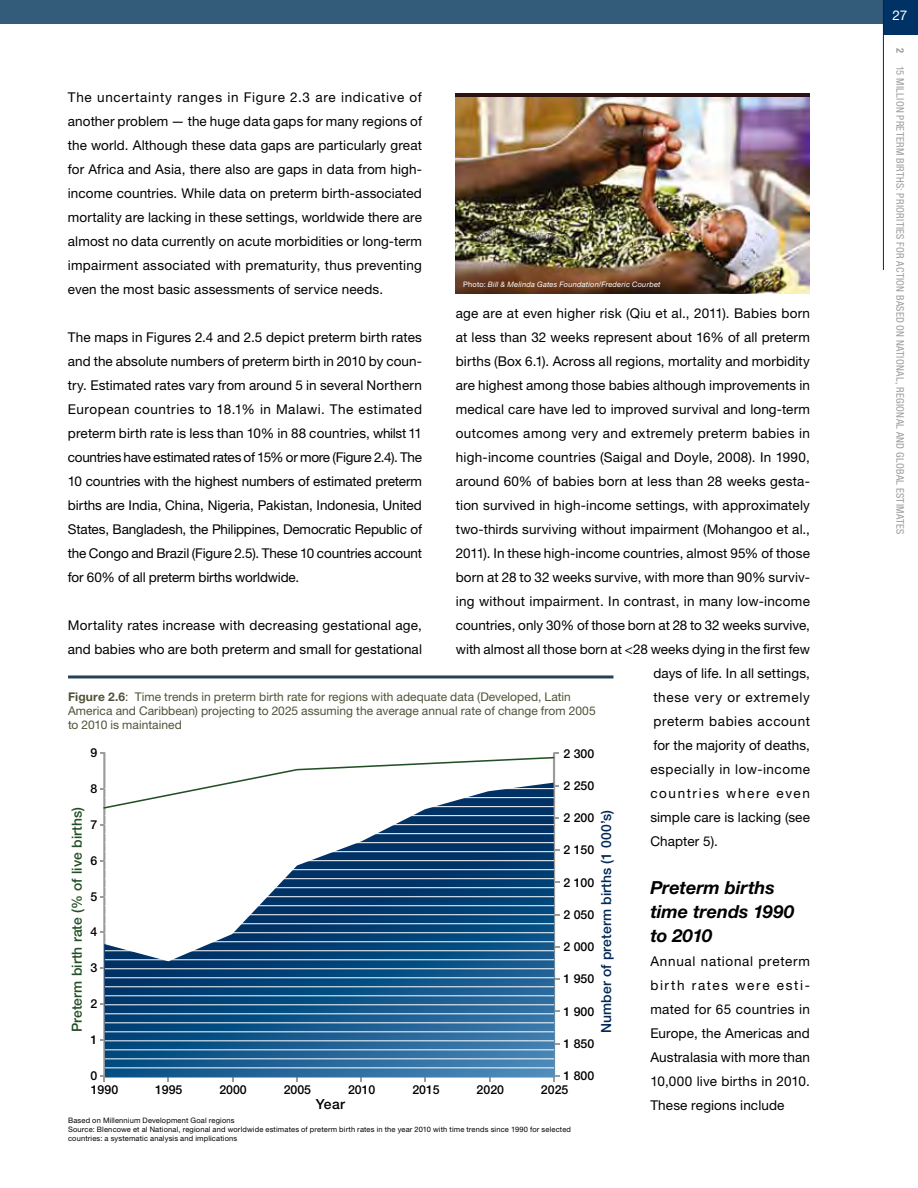
<style>
.page{position:relative;width:918px;height:1188px;background:#fff}
.page>*{position:absolute;margin:0;border:0;box-sizing:border-box;transform-origin:0 0}
.t1{font:italic 700 18px/24px "Helvetica Neue LT Std";color:#000}
.t2{font:500 13.95px "Helvetica Neue LT Std";letter-spacing:.01em;color:#224f25}
.t3{font:500 13.95px "Helvetica Neue LT Std";letter-spacing:.01em;color:#002856}
.t4{font:500 13.95px "Helvetica Neue LT Std";color:#000}
.t5{font:13.5px/24px "Helvetica Neue LT Std";letter-spacing:.01em;color:#000;text-align:justify}
.t6{font:13.5px "Helvetica Neue LT Std";letter-spacing:.03em;color:#000}
.t7{font:13.5px "Helvetica Neue LT Std";letter-spacing:.035em;color:#000}
.t8{font:13.5px "Helvetica Neue LT Std";letter-spacing:.055em;color:#000}
.t9{font:13.5px "Helvetica Neue LT Std";letter-spacing:.045em;color:#000}
.t10{font:13.5px "Helvetica Neue LT Std";letter-spacing:.12em;color:#000}
.t11{font:13.5px "Helvetica Neue LT Std";color:#fff}
.t12{font:500 12.3px "Helvetica Neue LT Std";color:#000}
.t13{font:12px/14.4px "Helvetica Neue LT Std";letter-spacing:.005em;color:#515139}
.t14{font:condensed 10.5px "Helvetica Neue LT Std";letter-spacing:.03em;color:#9c9c9d}
.t15{font:7.5px/9px "Helvetica Neue LT Std";letter-spacing:.02em;color:#000}
.t16{font:italic 7.5px "Helvetica Neue LT Std";letter-spacing:.025em;color:#fff}
.s1{font-style:normal}
.s2{font-weight:700}
</style>
<div class="page">
<div style="left:0;top:0;width:918px;height:24px;background:#325c79"></div>
<div style="left:883px;top:0;width:35px;height:35px;background:#003266"></div>
<hr style="left:883px;top:0;width:1px;height:270px;background:#25194d">
<svg style="left:100px;top:1075px;width:5px;height:7px"></svg>
<svg style="left:553px;top:1075px;width:7px;height:7px"></svg>
<svg style="left:104px;top:810px;width:451px;height:267px"></svg>
<hr style="left:105px;top:1041px;width:449px;height:1px;background:#fff">
<hr style="left:105px;top:1023px;width:449px;height:1px;background:#fff">
<hr style="left:105px;top:1032px;width:449px;height:1px;background:#fff">
<hr style="left:105px;top:1014px;width:449px;height:1px;background:#fff">
<hr style="left:105px;top:1059px;width:449px;height:1px;background:#fff">
<hr style="left:105px;top:1068px;width:449px;height:1px;background:#fff">
<hr style="left:105px;top:1050px;width:449px;height:1px;background:#fff">
<hr style="left:105px;top:1005px;width:449px;height:1px;background:#fff">
<hr style="left:105px;top:987px;width:449px;height:1px;background:#fff">
<hr style="left:105px;top:996px;width:449px;height:1px;background:#fff">
<hr style="left:105px;top:978px;width:449px;height:1px;background:#fff">
<hr style="left:105px;top:969px;width:449px;height:1px;background:#fff">
<hr style="left:105px;top:951px;width:449px;height:1px;background:#fff">
<hr style="left:105px;top:960px;width:449px;height:1px;background:#fff">
<hr style="left:105px;top:942px;width:449px;height:1px;background:#fff">
<hr style="left:105px;top:932px;width:449px;height:1px;background:#fff">
<hr style="left:105px;top:914px;width:449px;height:1px;background:#fff">
<hr style="left:105px;top:923px;width:449px;height:1px;background:#fff">
<hr style="left:105px;top:905px;width:449px;height:1px;background:#fff">
<hr style="left:105px;top:896px;width:449px;height:1px;background:#fff">
<hr style="left:105px;top:878px;width:449px;height:1px;background:#fff">
<hr style="left:105px;top:887px;width:449px;height:1px;background:#fff">
<hr style="left:105px;top:869px;width:449px;height:1px;background:#fff">
<hr style="left:105px;top:860px;width:449px;height:1px;background:#fff">
<hr style="left:105px;top:842px;width:449px;height:1px;background:#fff">
<hr style="left:105px;top:851px;width:449px;height:1px;background:#fff">
<hr style="left:105px;top:833px;width:449px;height:1px;background:#fff">
<hr style="left:105px;top:824px;width:449px;height:1px;background:#fff">
<hr style="left:105px;top:815px;width:449px;height:1px;background:#fff">
<svg style="left:100px;top:752px;width:459px;height:58px"></svg>
<hr style="left:68px;top:675px;width:545px;height:3px;background:#254258">
<svg style="left:456px;top:93px;width:354px;height:5px;background:#4a3430"></svg>
<img style="left:456px;top:98px;width:354px;height:196px">
<p class="t5" style="left:68px;top:85px;width:356px">The uncertainty ranges in Figure 2.3 are indicative of another problem — the huge data gaps for many regions of the world. Although these data gaps are particularly great for Africa and Asia, there also are gaps in data from high&shy;income countries. While data on preterm birth-associated mortality are lacking in these settings, worldwide there are almost no data currently on acute morbidities or long-term impairment associated with prematurity, thus preventing even the most basic assessments of service needs.</p>
<p class="t5" style="left:68px;top:325px;width:356px">The maps in Figures 2.4 and 2.5 depict preterm birth rates and the absolute numbers of preterm birth in 2010 by coun&shy;try. Estimated rates vary from around 5 in several Northern European countries to 18.1% in Malawi. The estimated preterm birth rate is less than 10% in 88 countries, whilst 11 countries have estimated rates of 15% or more (Figure 2.4). The 10 countries with the highest numbers of estimated preterm births are India, China, Nigeria, Pakistan, Indonesia, United States, Bangladesh, the Philippines, Democratic Republic of the Congo and Brazil (Figure 2.5). These 10 countries account for 60% of all preterm births worldwide.</p>
<p class="t5" style="left:68px;top:613px;width:356px">Mortality rates increase with decreasing gestational age, and babies who are both preterm and small for gestational</p>
<p class="t16" style="left:463px;top:280px;width:199px"><span class="s1">Photo:</span> Bill &amp; Melinda Gates Foundation/Frederic Courbet</p>
<p class="t5" style="left:456px;top:301px;width:356px">age are at even higher risk (Qiu et al., 2011). Babies born</p>
<p class="t5" style="left:456px;top:325px;width:356px">at less than 32 weeks represent about 16% of all preterm</p>
<p class="t5" style="left:456px;top:349px;width:356px">births (Box 6.1). Across all regions, mortality and morbidity</p>
<p class="t5" style="left:456px;top:373px;width:356px">are highest among those babies although improvements in</p>
<p class="t5" style="left:456px;top:397px;width:356px">medical care have led to improved survival and long-term</p>
<p class="t6" style="left:456px;top:425px;width:356px">outcomes among very and extremely preterm babies in</p>
<p class="t5" style="left:456px;top:445px;width:356px">high-income countries (Saigal and Doyle, 2008). In 1990,</p>
<p class="t5" style="left:456px;top:469px;width:356px">around 60% of babies born at less than 28 weeks gesta-</p>
<p class="t5" style="left:456px;top:493px;width:356px">tion survived in high-income settings, with approximately</p>
<p class="t5" style="left:456px;top:517px;width:356px">two-thirds surviving without impairment (Mohangoo et al.,</p>
<p class="t5" style="left:456px;top:541px;width:356px">2011). In these high-income countries, almost 95% of those</p>
<p class="t5" style="left:456px;top:565px;width:356px">born at 28 to 32 weeks survive, with more than 90% surviv-</p>
<p class="t5" style="left:456px;top:589px;width:356px">ing without impairment. In contrast, in many low-income</p>
<p class="t5" style="left:456px;top:613px;width:356px">countries, only 30% of those born at 28 to 32 weeks survive,</p>
<p class="t5" style="left:456px;top:637px;width:356px">with almost all those born at &lt;28 weeks dying in the first few</p>
<p class="t5" style="left:653px;top:661px;width:158px">days of life. In all settings,</p>
<p class="t8" style="left:653px;top:689px;width:158px">these very or extremely</p>
<p class="t9" style="left:653px;top:713px;width:158px">preterm babies account</p>
<p class="t5" style="left:653px;top:733px;width:158px">for the majority of deaths,</p>
<p class="t7" style="left:650px;top:761px;width:161px">especially in low-income</p>
<p class="t10" style="left:650px;top:785px;width:161px">countries where even</p>
<p class="t5" style="left:650px;top:805px;width:161px">simple care is lacking (see</p>
<p class="t5" style="left:650px;top:829px;width:69px">Chapter 5).</p>
<h1 class="t1" style="left:650px;top:875px;width:145px">Preterm births time trends 1990 to 2010</h1>
<p class="t5" style="left:650px;top:949px;width:161px">Annual national preterm birth rates were esti&shy;mated for 65 countries in Europe, the Americas and Australasia with more than 10,000 live births in 2010.<br>These regions include</p>
<p class="t13" style="left:68px;top:689px;width:529px"><span class="s2">Figure 2.6</span>: Time trends in preterm birth rate for regions with adequate data (Developed, Latin<br>America and Caribbean) projecting to 2025 assuming the average annual rate of change from 2005 to 2010 is maintained</p>
<p class="t12" style="left:91px;top:746px;width:8px">9</p>
<p class="t12" style="left:91px;top:781px;width:8px">8</p>
<p class="t12" style="left:91px;top:817px;width:8px">7</p>
<p class="t12" style="left:91px;top:853px;width:8px">6</p>
<p class="t12" style="left:91px;top:889px;width:8px">5</p>
<p class="t12" style="left:91px;top:925px;width:8px">4</p>
<p class="t12" style="left:91px;top:961px;width:8px">3</p>
<p class="t12" style="left:91px;top:996px;width:8px">2</p>
<p class="t12" style="left:91px;top:1032px;width:8px">1</p>
<p class="t12" style="left:91px;top:1068px;width:8px">0</p>
<p class="t12" style="left:563px;top:746px;width:32px">2 300</p>
<p class="t12" style="left:563px;top:778px;width:32px">2 250</p>
<p class="t2" style="left:68px;top:1032px;width:227px;rotate:-90deg">Preterm birth rate (% of live births)</p>
<p class="t3" style="left:598px;top:1033px;width:225px;rotate:-90deg">Number of preterm births (1 000’s)</p>
<p class="t12" style="left:563px;top:810px;width:32px">2 200</p>
<p class="t12" style="left:563px;top:843px;width:32px">2 150</p>
<p class="t12" style="left:563px;top:875px;width:32px">2 100</p>
<p class="t12" style="left:563px;top:907px;width:32px">2 050</p>
<p class="t12" style="left:563px;top:939px;width:32px">2 000</p>
<p class="t12" style="left:563px;top:972px;width:32px">1 950</p>
<p class="t12" style="left:563px;top:1004px;width:32px">1 900</p>
<p class="t12" style="left:563px;top:1036px;width:32px">1 850</p>
<p class="t12" style="left:563px;top:1068px;width:32px">1 800</p>
<p class="t12" style="left:91px;top:1082px;width:29px">1990</p>
<p class="t12" style="left:155px;top:1082px;width:29px">1995</p>
<p class="t12" style="left:219px;top:1082px;width:29px">2000</p>
<p class="t12" style="left:284px;top:1082px;width:29px">2005</p>
<p class="t12" style="left:348px;top:1082px;width:29px">2010</p>
<p class="t12" style="left:412px;top:1082px;width:29px">2015</p>
<p class="t12" style="left:477px;top:1082px;width:29px">2020</p>
<p class="t12" style="left:541px;top:1082px;width:29px">2025</p>
<p class="t4" style="left:316px;top:1096px;width:31px">Year</p>
<p class="t15" style="left:68px;top:1115px;width:505px">Based on Millennium Development Goal regions<br>Source: Blencowe et al National, regional and worldwide estimates of preterm birth rates in the year 2010 with time trends since 1990 for selected countries: a systematic analysis and implications</p>
<p class="t11" style="left:893px;top:7px;width:16px">27</p>
<p class="t14" style="left:906px;top:48px;width:488px;rotate:90deg"><span class="s2">2</span> 15 Million Preterm Births: Priorities for Action Based on Na tional, Regional and Global Estimates</p>
</div>
